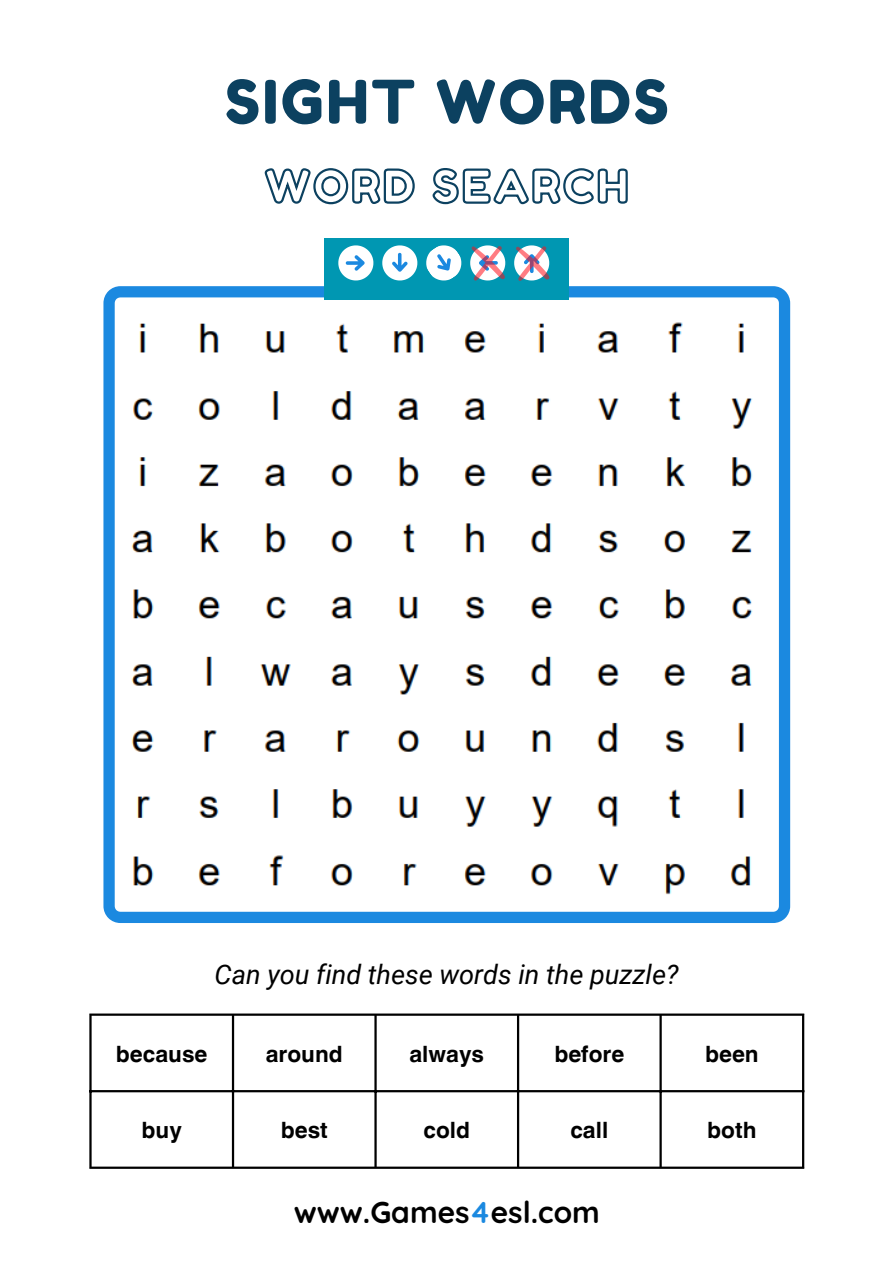
<style>
.page{position:relative;width:894px;height:1264px;background:#fff}
.page>*{position:absolute;margin:0;border:0;box-sizing:border-box;transform-origin:0 0}
.t1{font:60px "Fredoka One";letter-spacing:.045em;color:#0c4160}
.t2{font:700 30px "Quicksand";color:#000}
.t3{font:italic 27px "Roboto";color:#000}
.t4{font:700 22.5px "Helvetica World";color:#000}
.s1{color:#1b89e0}
</style>
<div class="page">
<svg style="left:103px;top:286px;width:687px;height:637px"></svg>
<div style="left:324px;top:238px;width:244px;height:61px;background:#0097b2"></div>
<svg style="left:338px;top:245px;width:35px;height:35px"></svg>
<svg style="left:382px;top:245px;width:123px;height:36px"></svg>
<svg style="left:514px;top:245px;width:36px;height:36px"></svg>
<hr style="left:89px;top:1015px;width:3px;height:151px;background:#000">
<hr style="left:232px;top:1015px;width:2px;height:151px;background:#000">
<hr style="left:374px;top:1015px;width:2px;height:151px;background:#000">
<hr style="left:517px;top:1015px;width:2px;height:151px;background:#000">
<hr style="left:659px;top:1015px;width:2px;height:151px;background:#000">
<hr style="left:801px;top:1015px;width:3px;height:151px;background:#000">
<hr style="left:89px;top:1013px;width:715px;height:2px;background:#000">
<hr style="left:89px;top:1090px;width:715px;height:2px;background:#000">
<hr style="left:89px;top:1166px;width:715px;height:2px;background:#000">
<img style="left:122px;top:310px;width:648px;height:588px">
<svg style="left:264px;top:168px;width:364px;height:37px"></svg>
<p class="t1" style="left:225px;top:65px;width:445px">SIGHT WORDS</p>
<p class="t3" style="left:214px;top:959px;width:465px">Can you find these words in the puzzle?</p>
<h1 class="t4" style="left:116px;top:1035px;width:93px">because</h1>
<h2 class="t4" style="left:265px;top:1035px;width:79px">around</h2>
<p class="t4" style="left:409px;top:1035px;width:76px">always</p>
<p class="t4" style="left:554px;top:1035px;width:71px">before</p>
<p class="t4" style="left:705px;top:1035px;width:55px">been</p>
<p class="t4" style="left:141px;top:1112px;width:42px">buy</p>
<p class="t4" style="left:281px;top:1112px;width:48px">best</p>
<p class="t4" style="left:423px;top:1112px;width:48px">cold</p>
<p class="t4" style="left:570px;top:1112px;width:39px">call</p>
<p class="t4" style="left:707px;top:1112px;width:51px">both</p>
<p class="t2" style="left:294px;top:1192px;width:307px">www.Games<span class="s1">4</span>esl.com</p>
</div>
